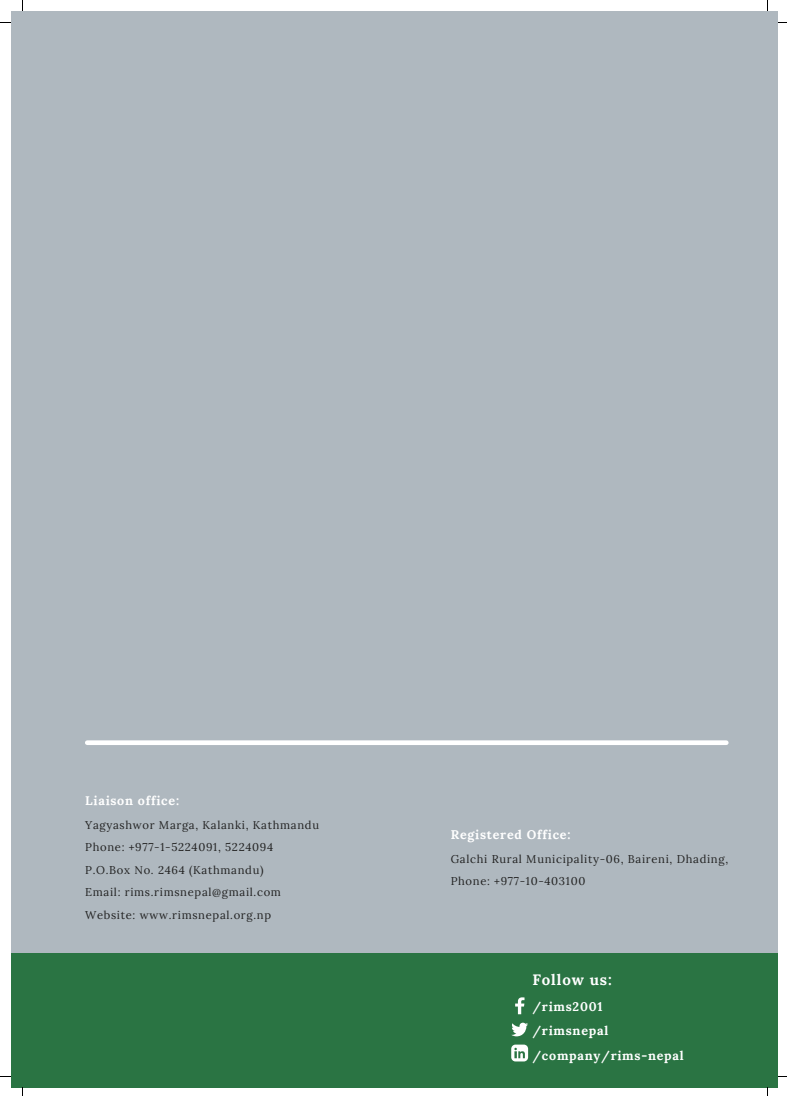
<style>
.page{position:relative;width:787px;height:1096px;background:#fff}
.page>*{position:absolute;margin:0;border:0;box-sizing:border-box;transform-origin:0 0}
.t1{font:700 15px "Lora";letter-spacing:.06em;color:#fff}
.t2{font:700 12.5px/24.4px "Lora";letter-spacing:.06em;color:#fff}
.t3{font:11.25px/22.5px "Lora";letter-spacing:.06em;color:#222}
</style>
<div class="page">
<div style="left:11px;top:11px;width:767px;height:1075px;background:#afb8bf"></div>
<div style="left:87px;top:740px;width:639px;height:5px;background:#fff"></div>
<div style="left:11px;top:953px;width:767px;height:133px;background:#2a7443"></div>
<svg style="left:511px;top:1022px;width:17px;height:14px"></svg>
<svg style="left:515px;top:997px;width:9px;height:17px"></svg>
<svg style="left:511px;top:1044px;width:17px;height:17px"></svg>
<p class="t2" style="left:85px;top:788px;width:95px">Liaison office:</p>
<p class="t3" style="left:85px;top:813px;width:235px">Yagyashwor Marga, Kalanki, Kathmandu Phone: +977-1-5224091, 5224094<br>P.O.Box No. 2464 (Kathmandu)<br>Email: rims.rimsnepal@gmail.com Website: www.rimsnepal.org.np</p>
<p class="t2" style="left:451px;top:822px;width:121px">Registered Office:</p>
<p class="t3" style="left:451px;top:847px;width:279px">Galchi Rural Municipality-06, Baireni, Dhading,<br>Phone: +977-10-403100</p>
<h1 class="t1" style="left:532px;top:970px;width:81px">Follow us:</h1>
<p class="t2" style="left:532px;top:993px;width:153px">/rims2001<br>/rimsnepal /company/rims-nepal</p>
</div>
